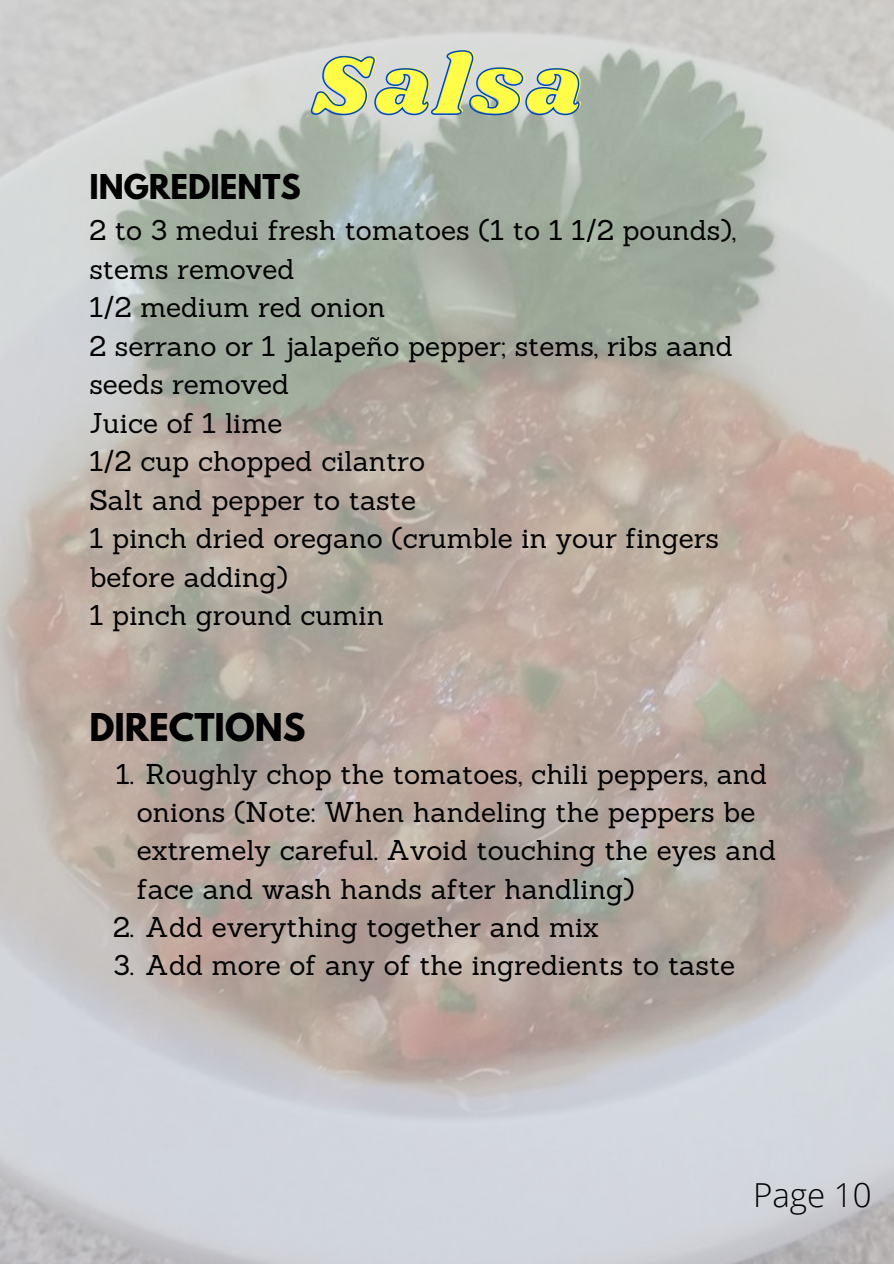
<style>
.page{position:relative;width:894px;height:1264px;background:#fff}
.page>*{position:absolute;margin:0;border:0;box-sizing:border-box;transform-origin:0 0}
.t1{font:85.5px "Shrikhand";letter-spacing:.05em;color:#fffd47}
.t2{font:700 33.9px "League Spartan";color:#000}
.t3{font:300 33px "Open Sans";color:#000}
.t4{font:700 30.3px "League Spartan";color:#000}
.t5{font:27.9px/38.5px "Sanchez";color:#000}
</style>
<div class="page">
<svg style="left:310px;top:49px;width:270px;height:67px;background:#bdc7cf"></svg>
<p class="t1" style="left:314px;top:26px;width:272px">Salsa</p>
<p class="t4" style="left:89px;top:171px;width:213px">INGREDIENTS</p>
<p class="t5" style="left:89px;top:210px;width:648px">2 to 3 medui fresh tomatoes (1 to 1 1/2 pounds), stems removed</p>
<p class="t5" style="left:89px;top:288px;width:297px">1/2 medium red onion</p>
<p class="t5" style="left:89px;top:326px;width:644px">2 serrano or 1 jalapeño pepper; stems, ribs aand seeds removed</p>
<p class="t5" style="left:89px;top:403px;width:194px">Juice of 1 lime</p>
<p class="t5" style="left:89px;top:442px;width:337px">1/2 cup chopped cilantro</p>
<p class="t5" style="left:89px;top:480px;width:328px">Salt and pepper to taste</p>
<p class="t5" style="left:89px;top:519px;width:631px">1 pinch dried oregano (crumble in your fingers before adding)</p>
<p class="t5" style="left:89px;top:596px;width:296px">1 pinch ground cumin</p>
<p class="t2" style="left:89px;top:710px;width:218px">DIRECTIONS</p>
<p class="t5" style="left:137px;top:754px;width:640px;text-indent:-21px">1. Roughly chop the tomatoes, chili peppers, and onions (Note: When handeling the peppers be extremely careful. Avoid touching the eyes and face and wash hands after handling)</p>
<p class="t5" style="left:113px;top:907px;width:487px">2. Add everything together and mix</p>
<p class="t5" style="left:113px;top:945px;width:623px">3. Add more of any of the ingredients to taste</p>
<p class="t3" style="left:752px;top:1171px;width:120px">Page 10</p>
</div>
